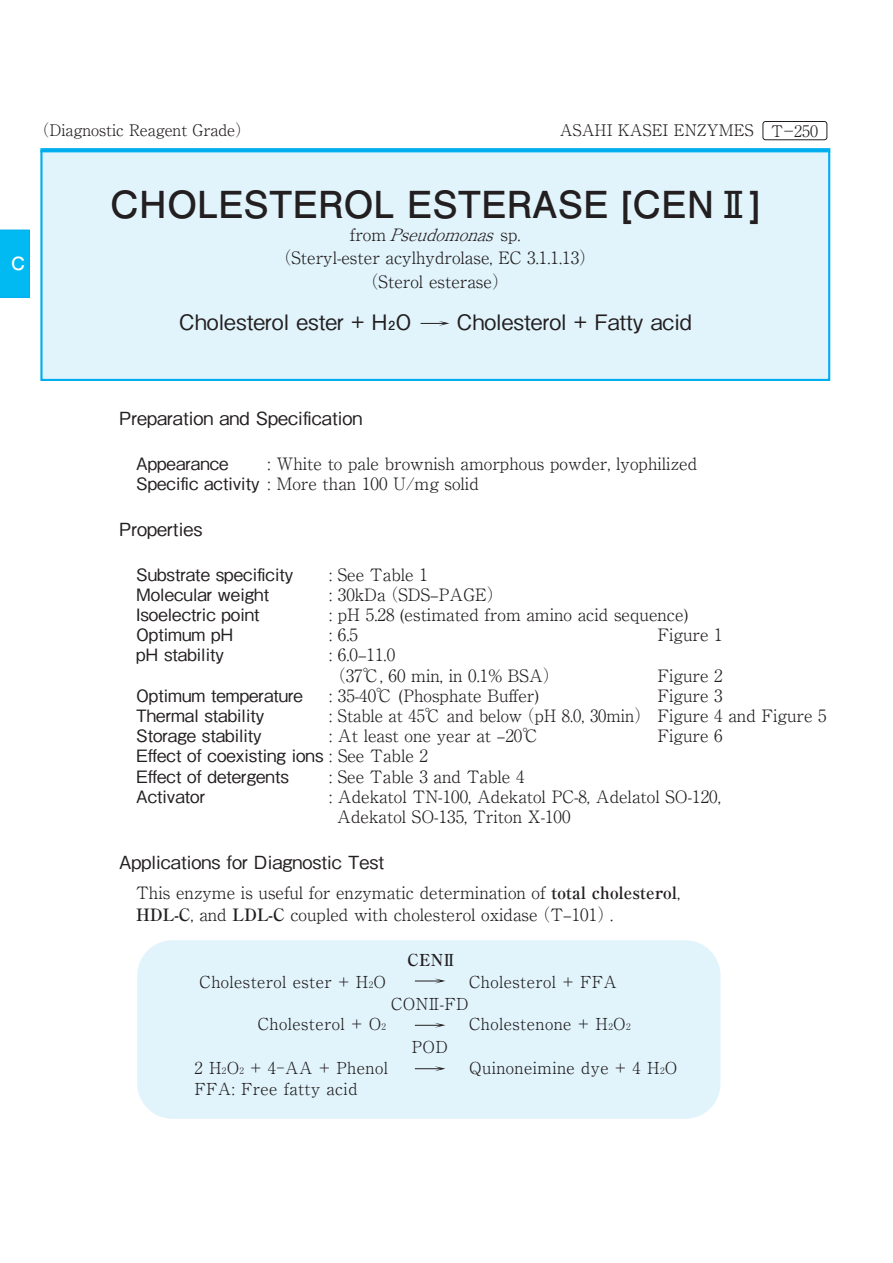
<style>
.page{position:relative;width:893px;height:1263px;background:#fff}
.page>*{position:absolute;margin:0;border:0;box-sizing:border-box;transform-origin:0 0}
.t1{font:700 37.2px "Futo Go B101 Pro";color:#231f20}
.t2{font:500 21.3px "Gothic BBB Pro";color:#231f20}
.t3{font:500 18px "Gothic BBB Pro";color:#231f20}
.t4{font:700 18px "Futo Go B101 Pro";color:#fff}
.t5{font:300 16.95px/20.2px "Ryumin Pro";color:#231f20}
.t6{font:500 16.95px/20.2px "Gothic BBB Pro";color:#231f20}
.t7{font:300 16.5px "Ryumin Pro";letter-spacing:.025em;color:#231f20}
.t8{font:700 16.5px "Ryumin Pro";color:#231f20}
.t9{font:300 15.9px "Ryumin Pro";color:#231f20}
.s1{font-size:16.05px}
.s2{font-style:italic}
.s3{font-family:"Gothic BBB Pro";font-weight:500}
.s4{font-family:"Ryumin Pro";font-weight:300}
.s5{font-weight:700}
.s6{font-size:9px}
</style>
<div class="page">
<div style="left:40px;top:149px;width:790px;height:232px;background:#e1f4fc;border:2px solid #00aeef"></div>
<div style="left:763px;top:121px;width:64px;height:19px;border:1px solid #231f20;border-radius:3px"></div>
<svg style="left:421px;top:321px;width:28px;height:5px"></svg>
<svg style="left:40px;top:148px;width:790px;height:4px;background:#08b0ef"></svg>
<div style="left:137px;top:940px;width:583px;height:178px;background:#e1f4fc;border-radius:35px"></div>
<svg style="left:415px;top:978px;width:30px;height:5px"></svg>
<svg style="left:415px;top:1023px;width:30px;height:5px"></svg>
<svg style="left:415px;top:1066px;width:30px;height:5px"></svg>
<div style="left:0;top:230px;width:30px;height:68px;background:#00baf1"></div>
<p class="t9" style="left:33px;top:117px;width:219px">（Diagnostic Reagent Grade）</p>
<p class="t9" style="left:560px;top:117px;width:260px">ASAHI KASEI ENZYMES <span class="s1">T－250</span></p>
<p class="t4" style="left:9px;top:249px;width:16px">Ｃ</p>
<h1 class="t1" style="left:111px;top:175px;width:651px">CHOLESTEROL ESTERASE [CENⅡ]</h1>
<p class="t5" style="left:274px;top:222px;width:323px;line-height:23.4px;text-align:center">f r o m <span class="s2">Pseudomonas</span>s p .<br>（Steryl-ester acylhydrolase, EC 3.1.1.13）（Sterol esterase）</p>
<p class="t2" style="left:179px;top:305px;width:234px">Cholesterol ester + H2O</p>
<p class="t2" style="left:457px;top:305px;width:237px">Cholesterol + Fatty acid</p>
<p class="t3" style="left:119px;top:404px;width:245px">Preparation and Specification</p>
<p class="t6" style="left:136px;top:451px;width:94px">Appearance</p>
<p class="t5" style="left:136px;top:452px;width:563px;text-indent:131px">: White to pale brownish amorphous powder, lyophilized<br><span class="s3">Specific activity</span> : More than 100 U/mg solid</p>
<p class="t3" style="left:119px;top:514px;width:85px">Properties</p>
<p class="t6" style="left:136px;top:562px;width:159px">Substrate specificity</p>
<p class="t5" style="left:329px;top:563px;width:100px">: See Table 1</p>
<p class="t6" style="left:136px;top:582px;width:134px">Molecular weight</p>
<p class="t5" style="left:329px;top:583px;width:176px">: 30kDa（SDS–PAGE）</p>
<p class="t6" style="left:136px;top:602px;width:125px">Isoelectric point</p>
<p class="t5" style="left:329px;top:603px;width:361px">: pH 5.28 (estimated from amino acid sequence)</p>
<p class="t6" style="left:136px;top:622px;width:99px">Optimum pH</p>
<p class="t5" style="left:329px;top:623px;width:30px">: 6.5</p>
<p class="t5" style="left:658px;top:623px;width:67px">Figure 1</p>
<p class="t6" style="left:136px;top:643px;width:89px">pH stability</p>
<p class="t5" style="left:329px;top:643px;width:233px">: 6.0–11.0<br>（37℃, 60 min, in 0.1% BSA）</p>
<p class="t5" style="left:658px;top:664px;width:67px">Figure 2</p>
<p class="t6" style="left:136px;top:683px;width:169px">Optimum temperature</p>
<p class="t5" style="left:329px;top:684px;width:211px">: 35-40℃ (Phosphate Buffer)</p>
<p class="t5" style="left:658px;top:684px;width:67px">Figure 3</p>
<p class="t6" style="left:136px;top:703px;width:130px">Thermal stability</p>
<p class="t5" style="left:329px;top:704px;width:499px">: Stable at 45℃ and below（pH 8.0, 30min） Figure 4 and Figure 5</p>
<p class="t6" style="left:136px;top:723px;width:127px">Storage stability</p>
<p class="t5" style="left:329px;top:724px;width:212px">: At least one year at –20℃</p>
<p class="t5" style="left:658px;top:724px;width:67px">Figure 6</p>
<p class="t6" style="left:136px;top:744px;width:294px">Effect of coexisting ions <span class="s4">: See Table 2<br></span>Effect of detergents</p>
<p class="t5" style="left:329px;top:765px;width:197px">: See Table 3 and Table 4</p>
<p class="t6" style="left:136px;top:784px;width:71px">Activator</p>
<p class="t5" style="left:337px;top:785px;width:385px;text-indent:-8px">: Adekatol TN-100, Adekatol PC-8, Adelatol SO-120,<br>Adekatol SO-135, Triton X-100</p>
<p class="t3" style="left:119px;top:847px;width:267px">Applications for Diagnostic Test</p>
<p class="t5" style="left:136px;top:881px;width:546px;line-height:21.3px">This enzyme is useful for enzymatic determination of <span class="s5">total cholesterol</span>,<br><span class="s5">HDL-C</span>, and <span class="s5">LDL-C</span> coupled with cholesterol oxidase（T‒101）.</p>
<p class="t8" style="left:407px;top:947px;width:51px">CENⅡ</p>
<p class="t7" style="left:391px;top:991px;width:79px">CONⅡ-FD</p>
<p class="t7" style="left:412px;top:1034px;width:38px">POD</p>
<p class="t7" style="left:200px;top:968px;width:188px">Cholesterol ester + H<span class="s6">2</span>O</p>
<p class="t7" style="left:258px;top:1011px;width:130px">Cholesterol + O<span class="s6">2</span></p>
<p class="t7" style="left:469px;top:1011px;width:163px">Cholestenone + H<span class="s6">2</span>O<span class="s6">2</span></p>
<p class="t7" style="left:194px;top:1055px;width:195px">2 H<span class="s6">2</span>O<span class="s6">2</span> + 4-AA + Phenol</p>
<p class="t7" style="left:469px;top:1055px;width:210px">Quinoneimine dye + 4 H<span class="s6">2</span>O</p>
<p class="t7" style="left:194px;top:1076px;width:165px">FFA: Free fatty acid</p>
<p class="t7" style="left:469px;top:968px;width:149px">Cholesterol + FFA</p>
</div>
